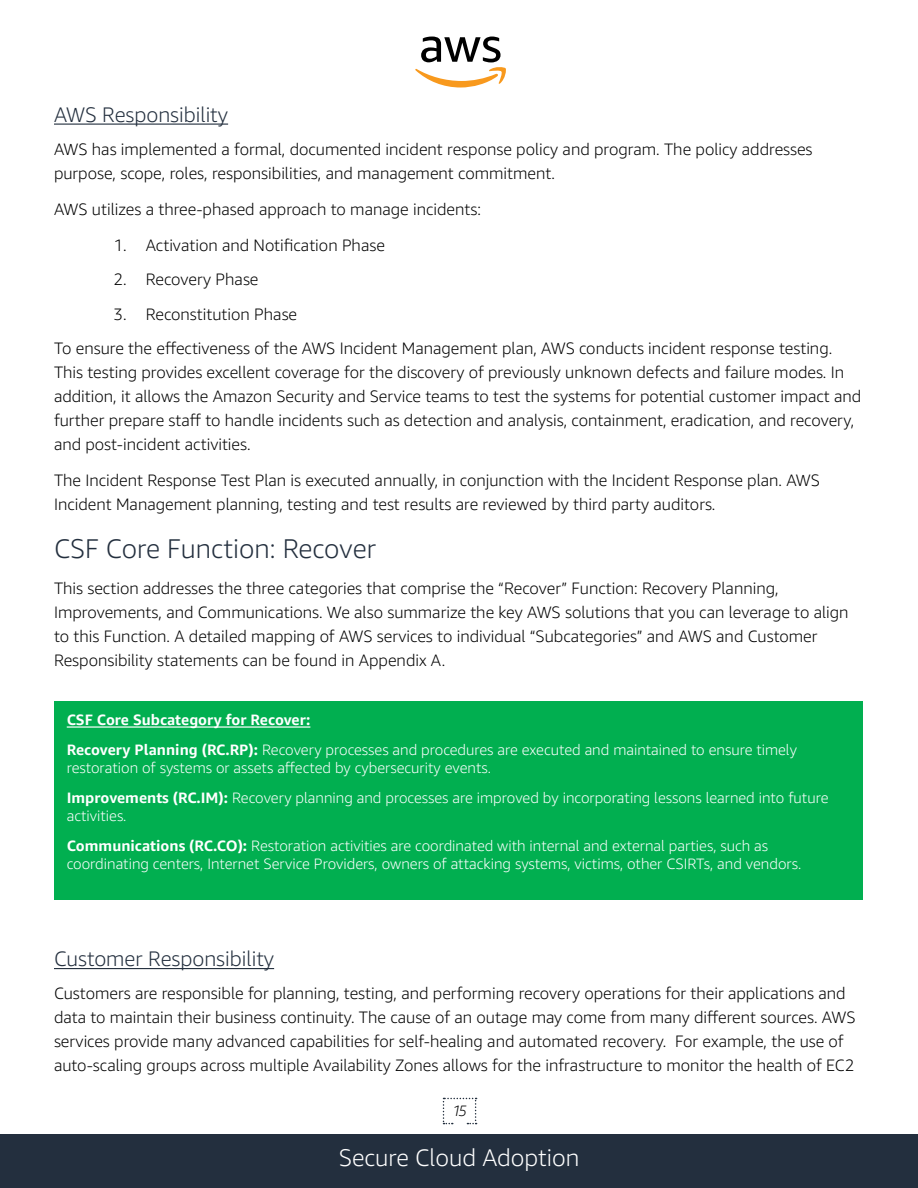
<style>
.page{position:relative;width:918px;height:1188px;background:#fff}
.page>*{position:absolute;margin:0;border:0;box-sizing:border-box;transform-origin:0 0}
.t1{font:300 27px "Amazon Ember";color:#232f3e}
.t2{font:300 24px "Amazon Ember";color:#fff}
.t3{font:300 21px "Amazon Ember";color:#232f3e}
.t4{font:300 16.5px/24px "Amazon Ember";color:#000}
.t5{font:300 15px/30px "Amazon Ember";color:#fff}
.t6{font:italic 300 15px "Amazon Ember";color:#000}
.s1{font-weight:700}
</style>
<div class="page">
<div style="left:0;top:1134px;width:918px;height:54px;background:#232f3e"></div>
<svg style="left:443px;top:1098px;width:34px;height:26px"></svg>
<svg style="left:415px;top:37px;width:91px;height:51px"></svg>
<hr style="left:54px;top:124px;width:174px;height:1px;background:#232f3e">
<hr style="left:54px;top:968px;width:220px;height:1px;background:#232f3e">
<div style="left:54px;top:702px;width:808px;height:198px;background:#01af50"></div>
<hr style="left:67px;top:726px;width:243px;height:2px;background:#fff">
<p class="t3" style="left:54px;top:101px;width:176px">AWS Responsibility</p>
<p class="t4" style="left:54px;top:137px;width:760px">AWS has implemented a formal, documented incident response policy and program. The policy addresses purpose, scope, roles, responsibilities, and management commitment.</p>
<p class="t4" style="left:54px;top:197px;width:428px">AWS utilizes a three-phased approach to manage incidents:</p>
<p class="t4" style="left:113px;top:233px;width:273px">1. Activation and Notification Phase</p>
<p class="t4" style="left:113px;top:268px;width:147px">2. Recovery Phase</p>
<p class="t4" style="left:54px;top:297px;width:780px;line-height:34.5px;text-indent:59px">3. Reconstitution Phase<br>To ensure the effectiveness of the AWS Incident Management plan, AWS conducts incident response testing.</p>
<p class="t4" style="left:54px;top:361px;width:809px">This testing provides excellent coverage for the discovery of previously unknown defects and failure modes. In addition, it allows the Amazon Security and Service teams to test the systems for potential customer impact and further prepare staff to handle incidents such as detection and analysis, containment, eradication, and recovery, and post-incident activities.</p>
<p class="t4" style="left:54px;top:469px;width:768px">The Incident Response Test Plan is executed annually, in conjunction with the Incident Response plan. AWS<br>Incident Management planning, testing and test results are reviewed by third party auditors.</p>
<h1 class="t1" style="left:54px;top:532px;width:323px">CSF Core Function: Recover</h1>
<p class="t4" style="left:54px;top:577px;width:796px">This section addresses the three categories that comprise the “Recover” Function: Recovery Planning, Improvements, and Communications. We also summarize the key AWS solutions that you can leverage to align to this Function. A detailed mapping of AWS services to individual “Subcategories” and AWS and Customer Responsibility statements can be found in Appendix A.</p>
<p class="t5" style="left:67px;top:705px;width:732px"><span class="s1">CSF Core Subcategory for Recover:<br>Recovery Planning (RC.RP):</span> Recovery processes and procedures are executed and maintained to ensure timely</p>
<p class="t5" style="left:67px;top:753px;width:763px">restoration of systems or assets affected by cybersecurity events.<br><span class="s1">Improvements (RC.IM):</span> Recovery planning and processes are improved by incorporating lessons learned into future</p>
<p class="t5" style="left:67px;top:801px;width:703px">activities.<br><span class="s1">Communications (RC.CO):</span> Restoration activities are coordinated with internal and external parties, such as</p>
<p class="t5" style="left:67px;top:849px;width:736px">coordinating centers, Internet Service Providers, owners of attacking systems, victims, other CSIRTs, and vendors.</p>
<p class="t3" style="left:54px;top:946px;width:222px">Customer Responsibility</p>
<p class="t4" style="left:54px;top:982px;width:803px">Customers are responsible for planning, testing, and performing recovery operations for their applications and data to maintain their business continuity. The cause of an outage may come from many different sources. AWS services provide many advanced capabilities for self-healing and automated recovery. For example, the use of auto-scaling groups across multiple Availability Zones allows for the infrastructure to monitor the health of EC2</p>
<p class="t6" style="left:452px;top:1101px;width:16px">15</p>
<h2 class="t2" style="left:339px;top:1142px;width:242px">Secure Cloud Adoption</h2>
</div>
